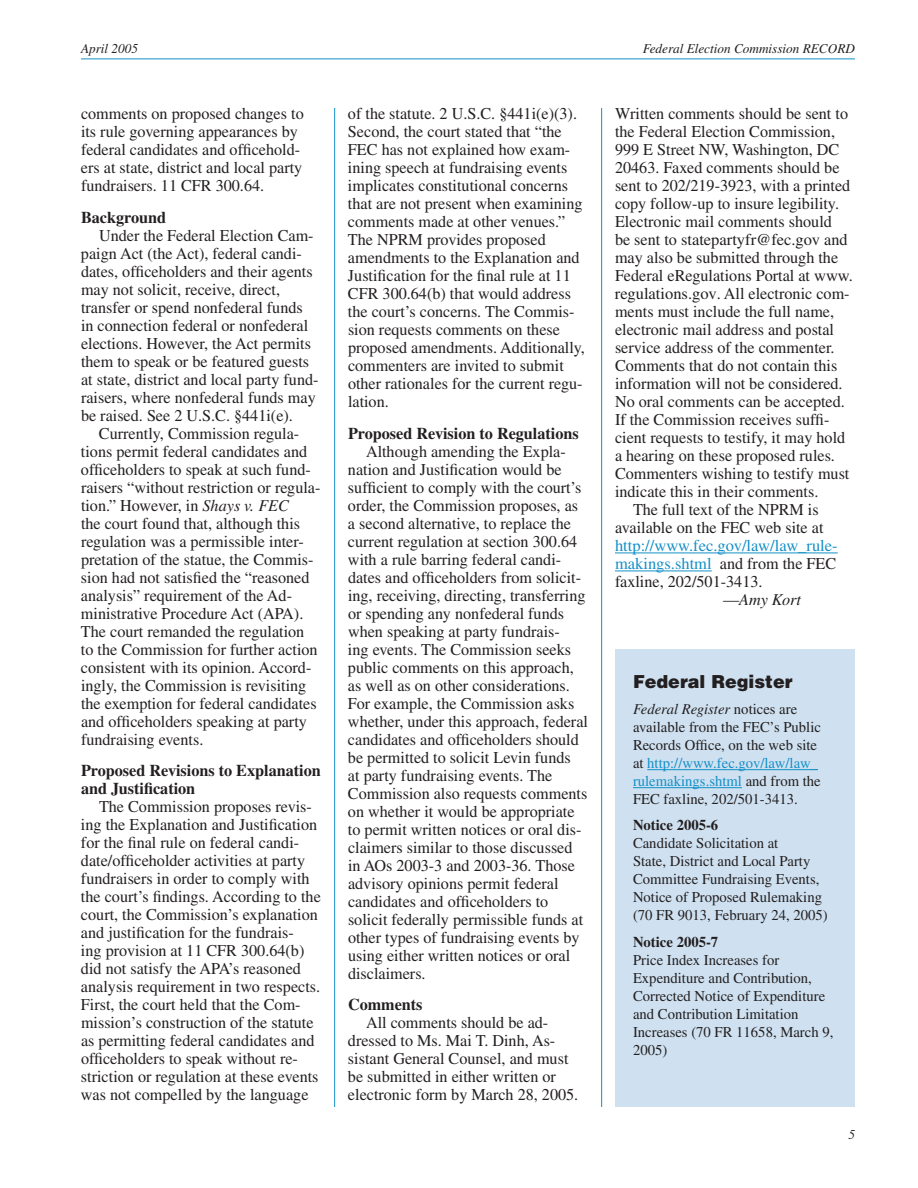
<style>
.page{position:relative;width:918px;height:1188px;background:#fff}
.page>*{position:absolute;margin:0;border:0;box-sizing:border-box;transform-origin:0 0}
.t1{font:900 18px "Helvetica LT Std";color:#231f20}
.t2{font:16.5px/18px "Times LT Std";color:#231f20}
.t3{font:700 16.5px/18px "Times LT Std";color:#231f20}
.t4{font:16.5px "Times LT Std";color:#1490c8}
.t5{font:italic 16.5px "Times LT Std";color:#231f20}
.t6{font:15px/18px "Times LT Std";color:#231f20}
.t7{font:700 15px "Times LT Std";color:#231f20}
.t8{font:italic 13.5px "Times LT Std";color:#231f20}
.s1{font-style:italic}
.s2{color:#231f20}
.s3{font-style:normal}
.s4{color:#1490c8}
</style>
<div class="page">
<hr style="left:334px;top:108px;width:1px;height:999px;background:#1490c8">
<hr style="left:601px;top:108px;width:1px;height:999px;background:#1490c8">
<hr style="left:81px;top:58px;width:774px;height:1px;background:#1490c8">
<hr style="left:615px;top:553px;width:223px;height:1px;background:#1490c8">
<hr style="left:615px;top:571px;width:97px;height:1px;background:#1490c8">
<div style="left:615px;top:650px;width:240px;height:457px;background:#cfe1f1"></div>
<hr style="left:647px;top:769px;width:171px;height:1px;background:#1490c8">
<hr style="left:633px;top:787px;width:109px;height:1px;background:#1490c8">
<p class="t8" style="left:81px;top:41px;width:58px">April 2005</p>
<p class="t8" style="left:643px;top:41px;width:214px">Federal Election Commission RECORD</p>
<p class="t2" style="left:81px;top:105px;width:224px">comments on proposed changes to its rule governing appearances by federal candidates and officehold&shy;ers at state, district and local party fundraisers. 11 CFR 300.64.</p>
<p class="t3" style="left:81px;top:208px;width:87px">Background</p>
<p class="t2" style="left:81px;top:226px;width:239px;text-indent:18px">Under the Federal Election Cam&shy;paign Act (the Act), federal candi&shy;dates, officeholders and their agents may not solicit, receive, direct, transfer or spend nonfederal funds in connection federal or nonfederal elections. However, the Act permits them to speak or be featured guests at state, district and local party fund&shy;raisers, where nonfederal funds may be raised. See 2 U.S.C. §441i(e).</p>
<p class="t2" style="left:81px;top:424px;width:241px;text-indent:18px">Currently, Commission regula&shy;tions permit federal candidates and officeholders to speak at such fund&shy;raisers “without restriction or regula&shy;tion.” However, in <span class="s1">Shays v. FEC<br></span>the court found that, although this regulation was a permissible inter&shy;pretation of the statue, the Commis&shy;sion had not satisfied the “reasoned analysis” requirement of the Ad&shy;ministrative Procedure Act (APA).<br>The court remanded the regulation to the Commission for further action consistent with its opinion. Accord&shy;ingly, the Commission is revisiting the exemption for federal candidates and officeholders speaking at party fundraising events.</p>
<p class="t3" style="left:81px;top:761px;width:241px">Proposed Revisions to Explanation and Justification</p>
<p class="t2" style="left:81px;top:798px;width:241px;text-indent:18px">The Commission proposes revis&shy;ing the Explanation and Justification for the final rule on federal candi&shy;date/officeholder activities at party fundraisers in order to comply with the court’s findings. According to the court, the Commission’s explanation and justification for the fundrais-<br>ing provision at 11 CFR 300.64(b) did not satisfy the APA’s reasoned analysis requirement in two respects.<br>First, the court held that the Com&shy;mission’s construction of the statute as permitting federal candidates and officeholders to speak without re&shy;striction or regulation at these events was not compelled by the language</p>
<p class="t2" style="left:348px;top:105px;width:239px">of the statute. 2 U.S.C. §441i(e)(3).<br>Second, the court stated that “the<br>FEC has not explained how exam&shy;ining speech at fundraising events implicates constitutional concerns that are not present when examining comments made at other venues.”<br>The NPRM provides proposed amendments to the Explanation and<br>Justification for the final rule at 11<br>CFR 300.64(b) that would address the court’s concerns. The Commis&shy;sion requests comments on these proposed amendments. Additionally, commenters are invited to submit other rationales for the current regu&shy;lation.</p>
<p class="t3" style="left:348px;top:424px;width:232px">Proposed Revision to Regulations</p>
<p class="t2" style="left:348px;top:442px;width:242px;text-indent:18px">Although amending the Expla&shy;nation and Justification would be sufficient to comply with the court’s order, the Commission proposes, as a second alternative, to replace the current regulation at section 300.64 with a rule barring federal candi&shy;dates and officeholders from solicit&shy;ing, receiving, directing, transferring or spending any nonfederal funds when speaking at party fundrais-<br>ing events. The Commission seeks public comments on this approach, as well as on other considerations.<br>For example, the Commission asks whether, under this approach, federal candidates and officeholders should be permitted to solicit Levin funds<br>at party fundraising events. The Commission also requests comments on whether it would be appropriate to permit written notices or oral dis&shy;claimers similar to those discussed in AOs 2003-3 and 2003-36. Those advisory opinions permit federal candidates and officeholders to solicit federally permissible funds at other types of fundraising events by using either written notices or oral disclaimers.</p>
<p class="t3" style="left:348px;top:995px;width:76px">Comments</p>
<p class="t2" style="left:348px;top:1014px;width:232px;text-indent:18px">All comments should be ad&shy;dressed to Ms. Mai T. Dinh, As&shy;sistant General Counsel, and must be submitted in either written or electronic form by March 28, 2005.</p>
<p class="t2" style="left:615px;top:105px;width:235px">Written comments should be sent to</p>
<p class="t2" style="left:615px;top:123px;width:222px">the Federal Election Commission,</p>
<p class="t2" style="left:615px;top:141px;width:226px">999 E Street NW, Washington, DC</p>
<p class="t2" style="left:615px;top:159px;width:226px">20463. Faxed comments should be</p>
<p class="t2" style="left:615px;top:177px;width:237px">sent to 202/219-3923, with a printed</p>
<p class="t2" style="left:615px;top:195px;width:226px">copy follow-up to insure legibility.</p>
<p class="t2" style="left:615px;top:213px;width:218px">Electronic mail comments should</p>
<p class="t2" style="left:615px;top:231px;width:234px">be sent to statepartyfr@fec.gov and</p>
<p class="t2" style="left:615px;top:249px;width:225px">may also be submitted through the</p>
<p class="t2" style="left:615px;top:267px;width:239px">Federal eRegulations Portal at www.</p>
<p class="t2" style="left:615px;top:285px;width:236px">regulations.gov. All electronic com-</p>
<p class="t2" style="left:615px;top:303px;width:221px">ments must include the full name,</p>
<p class="t2" style="left:615px;top:321px;width:221px">electronic mail address and postal</p>
<p class="t2" style="left:615px;top:339px;width:221px">service address of the commenter.</p>
<p class="t2" style="left:615px;top:357px;width:224px">Comments that do not contain this</p>
<p class="t2" style="left:615px;top:375px;width:229px">information will not be considered.</p>
<p class="t2" style="left:615px;top:393px;width:231px">No oral comments can be accepted.</p>
<p class="t2" style="left:615px;top:411px;width:216px">If the Commission receives suffi-</p>
<p class="t2" style="left:615px;top:429px;width:232px">cient requests to testify, it may hold</p>
<p class="t2" style="left:615px;top:447px;width:222px">a hearing on these proposed rules.</p>
<p class="t2" style="left:615px;top:465px;width:236px">Commenters wishing to testify must</p>
<p class="t2" style="left:615px;top:483px;width:205px">indicate this in their comments.</p>
<p class="t2" style="left:633px;top:501px;width:187px">The full text of the NPRM is</p>
<p class="t2" style="left:615px;top:519px;width:210px">available on the FEC web site at</p>
<p class="t4" style="left:615px;top:536px;width:224px">http://www.fec.gov/law/law_rule-</p>
<p class="t4" style="left:615px;top:554px;width:223px">makings.shtml <span class="s2">and from the FEC</span></p>
<p class="t2" style="left:615px;top:573px;width:149px">faxline, 202/501-3413.</p>
<p class="t5" style="left:723px;top:591px;width:79px"><span class="s3">—</span>Amy Kort</p>
<p class="t1" style="left:633px;top:670px;width:161px">Federal Register</p>
<p class="t6" style="left:633px;top:700px;width:189px"><span class="s1">Federal Register</span> notices are available from the FEC’s Public<br>Records Office, on the web site at <span class="s4">http://www.fec.gov/law/law_ rulemakings.shtml</span> and from the<br>FEC faxline, 202/501-3413.</p>
<p class="t7" style="left:633px;top:816px;width:87px">Notice 2005-6</p>
<p class="t6" style="left:633px;top:834px;width:196px">Candidate Solicitation at<br>State, District and Local Party<br>Committee Fundraising Events,<br>Notice of Proposed Rulemaking (70 FR 9013, February 24, 2005)</p>
<p class="t7" style="left:633px;top:933px;width:87px">Notice 2005-7</p>
<p class="t6" style="left:633px;top:951px;width:202px">Price Index Increases for<br>Expenditure and Contribution,<br>Corrected Notice of Expenditure and Contribution Limitation<br>Increases (70 FR 11658, March 9,<br>2005)</p>
<p class="t8" style="left:848px;top:1127px;width:8px">5</p>
</div>
